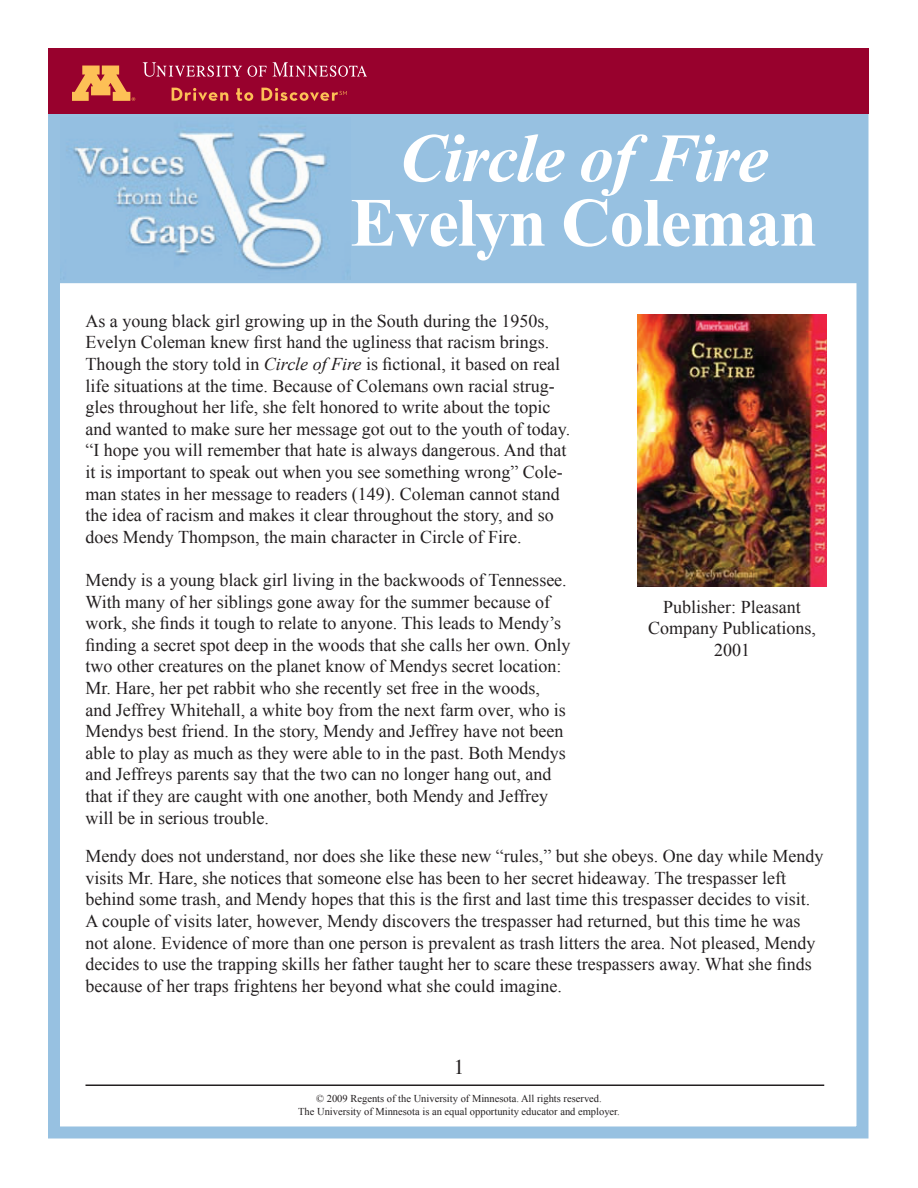
<style>
.page{position:relative;width:918px;height:1188px;background:#fff}
.page>*{position:absolute;margin:0;border:0;box-sizing:border-box;transform-origin:0 0}
.t1{font:700 69px "Times New Roman";letter-spacing:-.02em;color:#fff}
.t2{font:italic 700 69px "Times New Roman";letter-spacing:-.02em;color:#fff}
.t3{font:21px "Times";color:#231f20}
.t4{font:18px/21.6px "Times New Roman";color:#231f20}
.t5{font:10.5px/13.5px "Times New Roman";color:#231f20;text-align:center}
.s1{font-style:italic}
</style>
<div class="page">
<div style="left:54px;top:112px;width:810px;height:173px;background:#97c1e1;border:2px solid #fff"></div>
<img style="left:63px;top:126px;width:286px;height:153px">
<hr style="left:86px;top:1084px;width:738px;height:2px;background:#231f20">
<img style="left:638px;top:314px;width:188px;height:272px">
<div style="left:48px;top:48px;width:820px;height:1090px;border:12px solid #97c1e1"></div>
<div style="left:48px;top:48px;width:820px;height:66px;background:#98012d"></div>
<svg style="left:73px;top:66px;width:62px;height:35px"></svg>
<svg style="left:273px;top:63px;width:94px;height:14px"></svg>
<svg style="left:248px;top:66px;width:19px;height:11px"></svg>
<svg style="left:144px;top:63px;width:98px;height:14px"></svg>
<svg style="left:172px;top:88px;width:56px;height:13px"></svg>
<svg style="left:236px;top:88px;width:17px;height:13px"></svg>
<svg style="left:261px;top:88px;width:86px;height:13px"></svg>
<h1 class="t2" style="left:399px;top:110px;width:371px">Circle of Fire</h1>
<h1 class="t1" style="left:350px;top:175px;width:468px">Evelyn Coleman</h1>
<p class="t4" style="left:86px;top:310px;width:486px">As a young black girl growing up in the South during the 1950s, Evelyn Coleman knew first hand the ugliness that racism brings.<br>Though the story told in <span class="s1">Circle of Fire</span> is fictional, it based on real life situations at the time. Because of Colemans own racial strug&shy;gles throughout her life, she felt honored to write about the topic and wanted to make sure her message got out to the youth of today. “I hope you will remember that hate is always dangerous. And that it is important to speak out when you see something wrong” Cole&shy;man states in her message to readers (149). Coleman cannot stand the idea of racism and makes it clear throughout the story, and so does Mendy Thompson, the main character in Circle of Fire.</p>
<p class="t4" style="left:86px;top:569px;width:486px">Mendy is a young black girl living in the backwoods of Tennessee.<br>With many of her siblings gone away for the summer because of work, she finds it tough to relate to anyone. This leads to Mendy’s finding a secret spot deep in the woods that she calls her own. Only two other creatures on the planet know of Mendys secret location:<br>Mr. Hare, her pet rabbit who she recently set free in the woods,<br>and Jeffrey Whitehall, a white boy from the next farm over, who is Mendys best friend. In the story, Mendy and Jeffrey have not been able to play as much as they were able to in the past. Both Mendys and Jeffreys parents say that the two can no longer hang out, and that if they are caught with one another, both Mendy and Jeffrey will be in serious trouble.</p>
<p class="t4" style="left:648px;top:596px;width:170px;text-align:center">Publisher: Pleasant<br>Company Publications,<br>2001</p>
<p class="t4" style="left:86px;top:845px;width:739px">Mendy does not understand, nor does she like these new “rules,” but she obeys. One day while Mendy visits Mr. Hare, she notices that someone else has been to her secret hideaway. The trespasser left behind some trash, and Mendy hopes that this is the first and last time this trespasser decides to visit.<br>A couple of visits later, however, Mendy discovers the trespasser had returned, but this time he was not alone. Evidence of more than one person is prevalent as trash litters the area. Not pleased, Mendy decides to use the trapping skills her father taught her to scare these trespassers away. What she finds because of her traps frightens her beyond what she could imagine.</p>
<p class="t3" style="left:454px;top:1047px;width:12px">1</p>
<p class="t5" style="left:298px;top:1091px;width:323px">© 2009 Regents of the University of Minnesota. All rights reserved.<br>The University of Minnesota is an equal opportunity educator and employer.</p>
</div>
